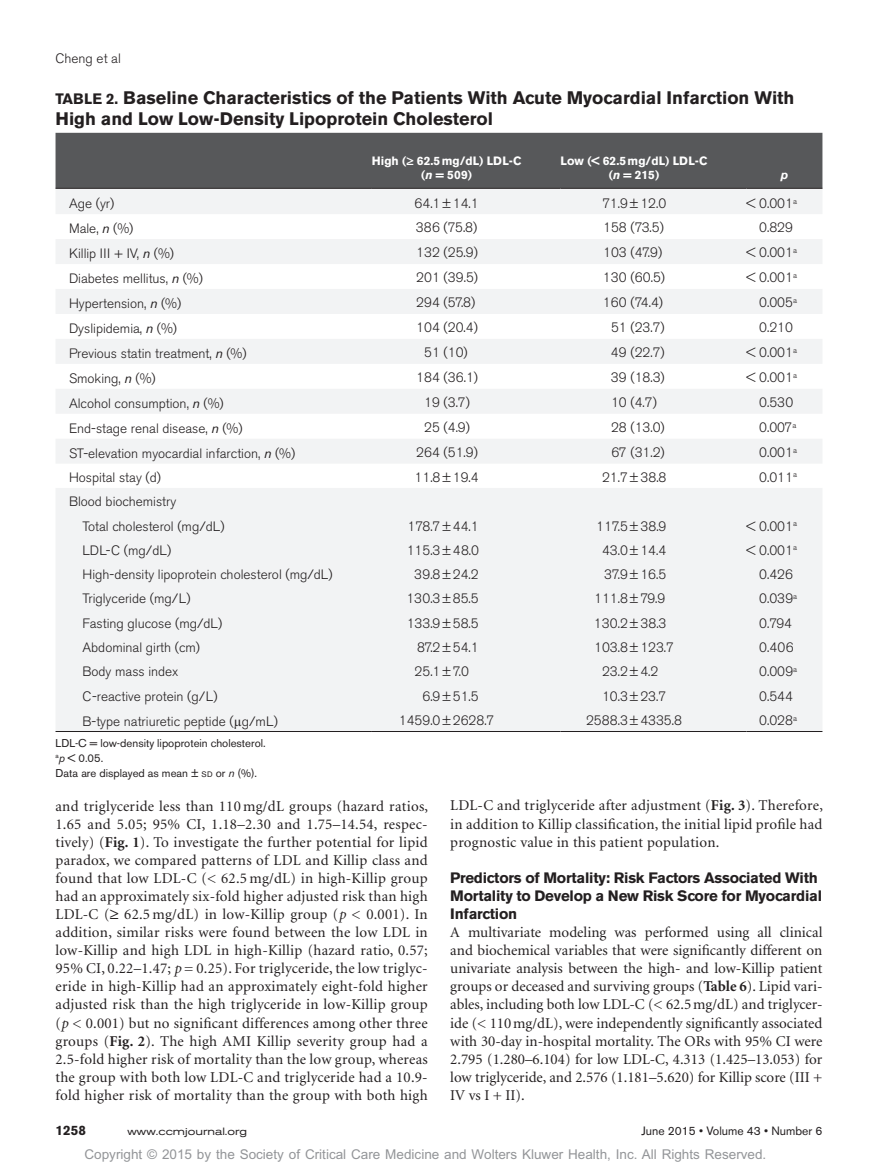
<style>
.page{position:relative;width:878px;height:1175px;background:#fff}
.page>*{position:absolute;margin:0;border:0;box-sizing:border-box;transform-origin:0 0}
.t1{font:700 18px/21px "Akzidenz Grotesk BE";color:#231f20}
.t2{font:15px/18.1px "Minion";letter-spacing:.015em;color:#231f20;text-align:justify}
.t3{font:700 15px/18.1px "Akzidenz Grotesk BE";letter-spacing:-.015em;color:#231f20}
.t4{font:300 13.5px/24.3px "Akzidenz Grotesk BE";color:#231f20}
.t5{font:13.5px "Arial MT Std";color:#939598}
.t6{font:700 13.5px "Akzidenz Grotesk BE";color:#231f20}
.t7{font:700 12px/13.5px "Akzidenz Grotesk BE";color:#fff;text-align:center}
.t8{font:12px "Akzidenz Grotesk BE";color:#231f20}
.t9{font:italic 700 12px "Akzidenz Grotesk BE";color:#fff}
.t10{font:11.25px/15px "Akzidenz Grotesk BE";color:#231f20}
.t11{font:expanded 10.5px "Akzidenz Grotesk BE";color:#231f20}
.s1{font-size:15px}
.s2{font-family:"Gandhari Unicode"}
.s3{font-style:italic}
.s4{font-weight:400;font-style:italic}
.s5{font-family:"Gandhari Unicode";font-weight:400}
.s6{font-size:7.8px}
.s7{font-weight:700}
</style>
<div class="page">
<div style="left:56px;top:133px;width:766px;height:55px;background:#57585a"></div>
<svg style="left:56px;top:189px;width:766px;height:542px;fill:#f2f3f4"></svg>
<hr style="left:56px;top:188px;width:316px;height:1px;background:#231f20">
<hr style="left:372px;top:188px;width:188px;height:1px;background:#231f20">
<hr style="left:560px;top:188px;width:186px;height:1px;background:#231f20">
<hr style="left:746px;top:188px;width:76px;height:1px;background:#231f20">
<hr style="left:56px;top:731px;width:316px;height:1px;background:#231f20">
<hr style="left:372px;top:731px;width:188px;height:1px;background:#231f20">
<hr style="left:560px;top:731px;width:186px;height:1px;background:#231f20">
<hr style="left:746px;top:731px;width:76px;height:1px;background:#231f20">
<p class="t4" style="left:56px;top:47px;width:67px">Cheng et al</p>
<p class="t1" style="left:55px;top:87px;width:740px;text-indent:51px"><span class="s1">2.</span> Baseline Characteristics of the Patients With Acute Myocardial Infarction With<br>High and Low Low-Density Lipoprotein Cholesterol</p>
<p class="t7" style="left:372px;top:154px;width:151px">High (<span class="s2">≥</span> 62.5mg/dL) LDL-C (<span class="s3">n</span> = 509)</p>
<p class="t7" style="left:560px;top:154px;width:148px">Low (&lt; 62.5mg/dL) LDL-C (<span class="s3">n</span> = 215)</p>
<p class="t3" style="left:55px;top:89px;width:18px">Table</p>
<p class="t9" style="left:780px;top:167px;width:9px">p</p>
<p class="t4" style="left:69px;top:191px;width:47px">Age (yr)</p>
<p class="t4" style="left:414px;top:191px;width:66px">64.1±14.1</p>
<p class="t4" style="left:602px;top:191px;width:65px">71.9±12.0</p>
<p class="t4" style="left:746px;top:191px;width:52px">&lt; 0.001<sup>a</sup></p>
<p class="t4" style="left:69px;top:216px;width:66px">Male, <span class="s4">n</span> (%)</p>
<p class="t4" style="left:415px;top:216px;width:63px">386 (75.8)</p>
<p class="t4" style="left:603px;top:216px;width:62px">158 (73.5)</p>
<p class="t4" style="left:759px;top:216px;width:35px">0.829</p>
<p class="t4" style="left:69px;top:241px;width:106px">Killip III + IV, <span class="s4">n</span> (%)</p>
<p class="t4" style="left:416px;top:241px;width:63px">132 (25.9)</p>
<p class="t4" style="left:603px;top:241px;width:61px">103 (47.9)</p>
<p class="t4" style="left:746px;top:241px;width:52px">&lt; 0.001<sup>a</sup></p>
<p class="t4" style="left:69px;top:266px;width:135px">Diabetes mellitus, <span class="s4">n</span> (%)</p>
<p class="t4" style="left:416px;top:266px;width:63px">201 (39.5)</p>
<p class="t4" style="left:603px;top:266px;width:64px">130 (60.5)</p>
<p class="t4" style="left:746px;top:266px;width:52px">&lt; 0.001<sup>a</sup></p>
<p class="t4" style="left:69px;top:291px;width:114px">Hypertension, <span class="s4">n</span> (%)</p>
<p class="t4" style="left:416px;top:291px;width:61px">294 (57.8)</p>
<p class="t4" style="left:603px;top:291px;width:62px">160 (74.4)</p>
<p class="t4" style="left:759px;top:291px;width:39px">0.005<sup>a</sup></p>
<p class="t4" style="left:69px;top:316px;width:110px">Dyslipidemia, <span class="s4">n</span> (%)</p>
<p class="t4" style="left:416px;top:316px;width:63px">104 (20.4)</p>
<p class="t4" style="left:611px;top:316px;width:55px">51 (23.7)</p>
<p class="t4" style="left:759px;top:316px;width:35px">0.210</p>
<p class="t4" style="left:69px;top:341px;width:179px">Previous statin treatment, <span class="s4">n</span> (%)</p>
<p class="t4" style="left:424px;top:341px;width:45px">51 (10)</p>
<p class="t4" style="left:610px;top:341px;width:55px">49 (22.7)</p>
<p class="t4" style="left:746px;top:341px;width:52px">&lt; 0.001<sup>a</sup></p>
<p class="t4" style="left:69px;top:366px;width:88px">Smoking, <span class="s4">n</span> (%)</p>
<p class="t4" style="left:416px;top:365px;width:63px">184 (36.1)</p>
<p class="t4" style="left:610px;top:365px;width:55px">39 (18.3)</p>
<p class="t4" style="left:746px;top:365px;width:52px">&lt; 0.001<sup>a</sup></p>
<p class="t4" style="left:69px;top:391px;width:156px">Alcohol consumption, <span class="s4">n</span> (%)</p>
<p class="t4" style="left:424px;top:390px;width:47px">19 (3.7)</p>
<p class="t4" style="left:611px;top:390px;width:47px">10 (4.7)</p>
<p class="t4" style="left:759px;top:390px;width:36px">0.530</p>
<p class="t4" style="left:69px;top:416px;width:175px">End-stage renal disease, <span class="s4">n</span> (%)</p>
<p class="t4" style="left:424px;top:415px;width:47px">25 (4.9)</p>
<p class="t4" style="left:611px;top:415px;width:55px">28 (13.0)</p>
<p class="t4" style="left:759px;top:415px;width:39px">0.007<sup>a</sup></p>
<p class="t4" style="left:69px;top:441px;width:228px">ST-elevation myocardial infarction, <span class="s4">n</span> (%)</p>
<p class="t4" style="left:416px;top:440px;width:63px">264 (51.9)</p>
<p class="t4" style="left:611px;top:440px;width:55px">67 (31.2)</p>
<p class="t4" style="left:759px;top:440px;width:39px">0.001<sup>a</sup></p>
<p class="t4" style="left:69px;top:465px;width:93px">Hospital stay (d)</p>
<p class="t4" style="left:414px;top:465px;width:66px">11.8±19.4</p>
<p class="t4" style="left:602px;top:465px;width:66px">21.7±38.8</p>
<p class="t4" style="left:759px;top:465px;width:39px">0.011<sup>a</sup></p>
<p class="t4" style="left:82px;top:490px;width:144px;text-indent:-14px">Blood biochemistry<br>Total cholesterol (mg/dL)</p>
<p class="t4" style="left:407px;top:514px;width:73px">178.7±44.1</p>
<p class="t4" style="left:596px;top:514px;width:72px">117.5±38.9</p>
<p class="t4" style="left:746px;top:514px;width:52px">&lt; 0.001<sup>a</sup></p>
<p class="t4" style="left:82px;top:538px;width:90px">LDL-C (mg/dL)</p>
<p class="t4" style="left:406px;top:538px;width:74px">115.3±48.0</p>
<p class="t4" style="left:602px;top:538px;width:66px">43.0±14.4</p>
<p class="t4" style="left:746px;top:538px;width:52px">&lt; 0.001<sup>a</sup></p>
<p class="t4" style="left:82px;top:562px;width:252px">High-density lipoprotein cholesterol (mg/dL)</p>
<p class="t4" style="left:414px;top:562px;width:66px">39.8±24.2</p>
<p class="t4" style="left:604px;top:562px;width:64px">37.9±16.5</p>
<p class="t4" style="left:759px;top:562px;width:35px">0.426</p>
<p class="t4" style="left:82px;top:587px;width:110px">Triglyceride (mg/L)</p>
<p class="t4" style="left:406px;top:587px;width:74px">130.3±85.5</p>
<p class="t4" style="left:594px;top:587px;width:73px">111.8±79.9</p>
<p class="t4" style="left:759px;top:587px;width:39px">0.039<sup>a</sup></p>
<p class="t4" style="left:82px;top:611px;width:141px">Fasting glucose (mg/dL)</p>
<p class="t4" style="left:406px;top:611px;width:73px">133.9±58.5</p>
<p class="t4" style="left:594px;top:611px;width:74px">130.2±38.3</p>
<p class="t4" style="left:759px;top:611px;width:34px">0.794</p>
<p class="t4" style="left:82px;top:635px;width:119px">Abdominal girth (cm)</p>
<p class="t4" style="left:417px;top:635px;width:63px">87.2±54.1</p>
<p class="t4" style="left:594px;top:635px;width:81px">103.8±123.7</p>
<p class="t4" style="left:759px;top:635px;width:36px">0.406</p>
<p class="t4" style="left:82px;top:660px;width:97px">Body mass index</p>
<p class="t4" style="left:414px;top:660px;width:56px">25.1±7.0</p>
<p class="t4" style="left:602px;top:660px;width:58px">23.2±4.2</p>
<p class="t4" style="left:759px;top:660px;width:39px">0.009<sup>a</sup></p>
<p class="t4" style="left:82px;top:684px;width:137px">C-reactive protein (g/L)</p>
<p class="t4" style="left:422px;top:684px;width:58px">6.9±51.5</p>
<p class="t4" style="left:602px;top:684px;width:66px">10.3±23.7</p>
<p class="t4" style="left:759px;top:684px;width:35px">0.544</p>
<p class="t4" style="left:82px;top:709px;width:197px">B-type natriuretic peptide (<span class="s5">μ</span>g/mL)</p>
<p class="t4" style="left:399px;top:708px;width:97px">1459.0±2628.7</p>
<p class="t4" style="left:586px;top:708px;width:97px">2588.3±4335.8</p>
<p class="t4" style="left:759px;top:708px;width:39px">0.028<sup>a</sup></p>
<p class="t10" style="left:55px;top:735px;width:212px">LDL-C = low-density lipoprotein cholesterol. <sup>a</sup><span class="s3">p</span> &lt; 0.05.<br>Data are displayed as mean ± <span class="s6">sd</span> or <span class="s3">n</span> (%).</p>
<p class="t2" style="left:56px;top:797px;width:374px">and triglyceride less than 110 mg/dL groups (hazard ratios, 1.65 and 5.05; 95% CI, 1.18–2.30 and 1.75–14.54, respec&shy;tively) (<span class="s7">Fig. 1</span>). To investigate the further potential for lipid paradox, we compared patterns of LDL and Killip class and found that low LDL-C (&lt; 62.5 mg/dL) in high-Killip group had an approximately six-fold higher adjusted risk than high LDL-C (<span class="s2">≥</span> 62.5 mg/dL) in low-Killip group (<span class="s3">p</span> &lt; 0.001). In addition, similar risks were found between the low LDL in low-Killip and high LDL in high-Killip (hazard ratio, 0.57; 95% CI, 0.22–1.47; <span class="s3">p</span> = 0.25). For triglyceride, the low triglyc&shy;eride in high-Killip had an approximately eight-fold higher adjusted risk than the high triglyceride in low-Killip group (<span class="s3">p</span> &lt; 0.001) but no significant differences among other three groups (<span class="s7">Fig. 2</span>). The high AMI Killip severity group had a 2.5-fold higher risk of mortality than the low group, whereas the group with both low LDL-C and triglyceride had a 10.9- fold higher risk of mortality than the group with both high</p>
<p class="t2" style="left:450px;top:797px;width:374px">LDL-C and triglyceride after adjustment (<span class="s7">Fig. 3</span>). Therefore, in addition to Killip classification, the initial lipid profile had prognostic value in this patient population.</p>
<p class="t3" style="left:450px;top:868px;width:373px">Predictors of Mortality: Risk Factors Associated With<br>Mortality to Develop a New Risk Score for Myocardial<br>Infarction</p>
<p class="t2" style="left:450px;top:923px;width:374px">A multivariate modeling was performed using all clinical and biochemical variables that were significantly different on univariate analysis between the high- and low-Killip patient groups or deceased and surviving groups (<span class="s7">Table 6</span>). Lipid vari&shy;ables, including both low LDL-C (&lt; 62.5mg/dL) and triglycer&shy;ide (&lt; 110mg/dL), were independently significantly associated with 30-day in-hospital mortality. The ORs with 95% CI were 2.795 (1.280–6.104) for low LDL-C, 4.313 (1.425–13.053) for low triglyceride, and 2.576 (1.181–5.620) for Killip score (III + IV vs I + II).</p>
<p class="t6" style="left:56px;top:1122px;width:32px">1258</p>
<p class="t11" style="left:128px;top:1125px;width:121px">www.ccmjournal.org</p>
<p class="t8" style="left:641px;top:1123px;width:182px">June 2015 • Volume 43 • Number 6</p>
<p class="t5" style="left:84px;top:1146px;width:683px">Copyright © 2015 by the Society of Critical Care Medicine and Wolters Kluwer Health, Inc. All Rights Reserved.</p>
</div>
